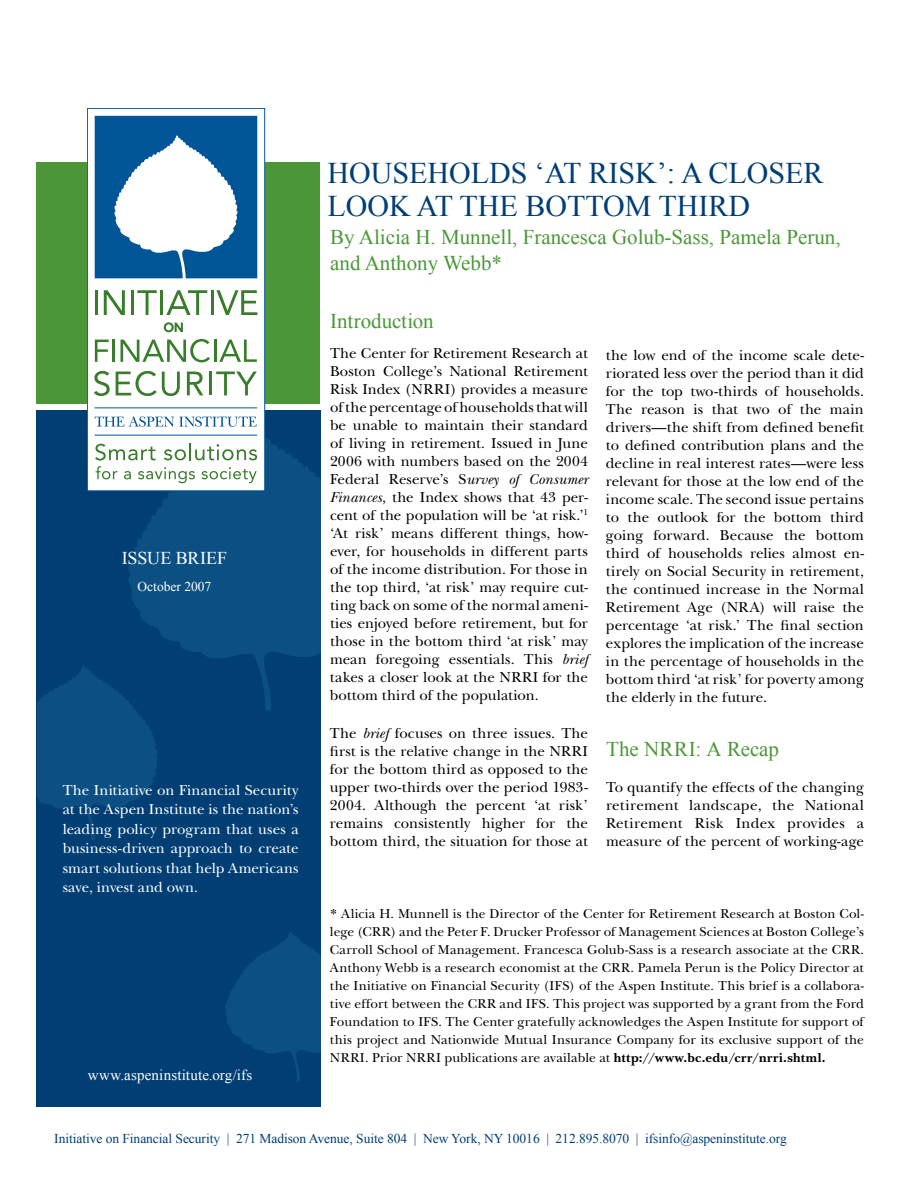
<style>
.page{position:relative;width:918px;height:1188px;background:#fff}
.page>*{position:absolute;margin:0;border:0;box-sizing:border-box;transform-origin:0 0}
.t1{font:30px/33px "Times New Roman";color:#003e74}
.t2{font:21px/25.2px "Times New Roman";color:#4b9738}
.t3{font:18px "Times New Roman";letter-spacing:-.01em;color:#fff}
.t4{font:15px/18px "New Baskerville Std";letter-spacing:.005em;color:#000;text-align:justify}
.t5{font:15px/19.5px "New Baskerville Std";color:#fff;text-align:justify}
.t6{font:15px "Times New Roman";letter-spacing:.01em;color:#fff}
.t7{font:13.5px/18px "New Baskerville Std";letter-spacing:.01em;color:#000;text-align:justify}
.t8{font:13.5px "Times New Roman";letter-spacing:-.005em;color:#003e74}
.t9{font:13.5px "Times New Roman";color:#fff}
.s1{font-style:italic}
.s2{font-weight:700}
</style>
<div class="page">
<div style="left:37px;top:411px;width:284px;height:696px;background:#003e74"></div>
<svg style="left:37px;top:665px;width:121px;height:175px"></svg>
<svg style="left:128px;top:437px;width:193px;height:273px;fill:#0c5083"></svg>
<div style="left:37px;top:162px;width:283px;height:242px;background:#4b9738"></div>
<div style="left:87px;top:108px;width:178px;height:383px;background:#fff"></div>
<div style="left:87px;top:108px;width:178px;height:383px;border:1px solid #005596"></div>
<hr style="left:95px;top:290px;width:3px;height:25px;background:#387c2c">
<svg style="left:104px;top:290px;width:21px;height:25px"></svg>
<hr style="left:131px;top:290px;width:3px;height:25px;background:#387c2c">
<svg style="left:137px;top:290px;width:20px;height:25px"></svg>
<hr style="left:160px;top:290px;width:3px;height:25px;background:#387c2c">
<svg style="left:166px;top:290px;width:41px;height:25px"></svg>
<hr style="left:211px;top:290px;width:3px;height:25px;background:#387c2c">
<svg style="left:216px;top:290px;width:41px;height:25px"></svg>
<svg style="left:164px;top:322px;width:19px;height:11px"></svg>
<svg style="left:95px;top:340px;width:14px;height:22px"></svg>
<hr style="left:112px;top:340px;width:3px;height:22px;background:#387c2c">
<svg style="left:121px;top:339px;width:89px;height:23px"></svg>
<hr style="left:214px;top:340px;width:2px;height:22px;background:#387c2c">
<svg style="left:219px;top:340px;width:38px;height:22px"></svg>
<svg style="left:94px;top:371px;width:16px;height:25px"></svg>
<svg style="left:116px;top:371px;width:64px;height:25px"></svg>
<svg style="left:187px;top:372px;width:16px;height:23px"></svg>
<hr style="left:209px;top:372px;width:3px;height:23px;background:#387c2c">
<svg style="left:216px;top:372px;width:41px;height:23px"></svg>
<svg style="left:95px;top:443px;width:162px;height:40px"></svg>
<hr style="left:95px;top:435px;width:162px;height:1px;background:#005596">
<hr style="left:95px;top:407px;width:162px;height:1px;background:#005596">
<svg style="left:95px;top:116px;width:162px;height:162px"></svg>
<svg style="left:95px;top:416px;width:162px;height:11px"></svg>
<svg style="left:225px;top:932px;width:96px;height:149px"></svg>
<p class="t3" style="left:122px;top:546px;width:107px">ISSUE BRIEF</p>
<p class="t9" style="left:138px;top:578px;width:75px">October 2007</p>
<p class="t5" style="left:63px;top:780px;width:237px">The Initiative on Financial Security at the Aspen Institute is the nation’s leading policy program that uses a business-driven approach to create smart solutions that help Americans save, invest and own.</p>
<p class="t6" style="left:88px;top:1065px;width:166px">www.aspeninstitute.org/ifs</p>
<h1 class="t1" style="left:327px;top:156px;width:498px">HOUSEHOLDS ‘AT RISK’: A CLOSER<br>LOOK AT THE BOTTOM THIRD</h1>
<h2 class="t2" style="left:330px;top:224px;width:512px">By Alicia H. Munnell, Francesca Golub-Sass, Pamela Perun, and Anthony Webb*</h2>
<h2 class="t2" style="left:330px;top:308px;width:105px">Introduction</h2>
<p class="t4" style="left:330px;top:344px;width:260px">The Center for Retirement Research at Boston College’s National Retirement Risk Index (NRRI) provides a measure of the percentage of households that will be unable to maintain their standard of living in retirement. Issued in June 2006 with numbers based on the 2004<br>Federal Reserve’s S<span class="s1">urvey of Consumer Finances</span>, the Index shows that 43 per&shy;cent of the population will be ‘at risk.’<sup>1 </sup>‘At risk’ means different things, how&shy;ever, for households in different parts of the income distribution. For those in the top third, ‘at risk’ may require cut&shy;ting back on some of the normal ameni&shy;ties enjoyed before retirement, but for those in the bottom third ‘at risk’ may mean foregoing essentials. This <span class="s1">brief </span>takes a closer look at the NRRI for the bottom third of the population.</p>
<p class="t4" style="left:330px;top:724px;width:259px">The <span class="s1">brief</span> focuses on three issues. The first is the relative change in the NRRI for the bottom third as opposed to the upper two-thirds over the period 1983- 2004. Although the percent ‘at risk’ remains consistently higher for the bottom third, the situation for those at</p>
<p class="t4" style="left:606px;top:346px;width:260px">the low end of the income scale dete&shy;riorated less over the period than it did for the top two-thirds of households.<br>The reason is that two of the main drivers—the shift from defined benefit to defined contribution plans and the decline in real interest rates—were less relevant for those at the low end of the income scale. The second issue pertains to the outlook for the bottom third going forward. Because the bottom third of households relies almost en&shy;tirely on Social Security in retirement, the continued increase in the Normal Retirement Age (NRA) will raise the percentage ‘at risk.’ The final section explores the implication of the increase in the percentage of households in the bottom third ‘at risk’ for poverty among the elderly in the future.</p>
<h2 class="t2" style="left:606px;top:736px;width:175px">The NRRI: A Recap</h2>
<p class="t4" style="left:606px;top:778px;width:259px">To quantify the effects of the changing retirement landscape, the National Retirement Risk Index provides a measure of the percent of working-age</p>
<p class="t7" style="left:330px;top:905px;width:536px"><span class="s2">*</span> Alicia H. Munnell is the Director of the Center for Retirement Research at Boston Col&shy;lege (CRR) and the Peter F. Drucker Professor of Management Sciences at Boston College’s Carroll School of Management. Francesca Golub-Sass is a research associate at the CRR.<br>Anthony Webb is a research economist at the CRR. Pamela Perun is the Policy Director at the Initiative on Financial Security (IFS) of the Aspen Institute. This brief is a collabora&shy;tive effort between the CRR and IFS. This project was supported by a grant from the Ford Foundation to IFS. The Center gratefully acknowledges the Aspen Institute for support of this project and Nationwide Mutual Insurance Company for its exclusive support of the NRRI. Prior NRRI publications are available at <span class="s2">http://www.bc.edu/crr/nrri.shtml.</span></p>
<p class="t8" style="left:54px;top:1130px;width:734px">Initiative on Financial Security | 271 Madison Avenue, Suite 804 | New York, NY 10016 | 212.895.8070 | ifsinfo@aspeninstitute.org</p>
</div>
